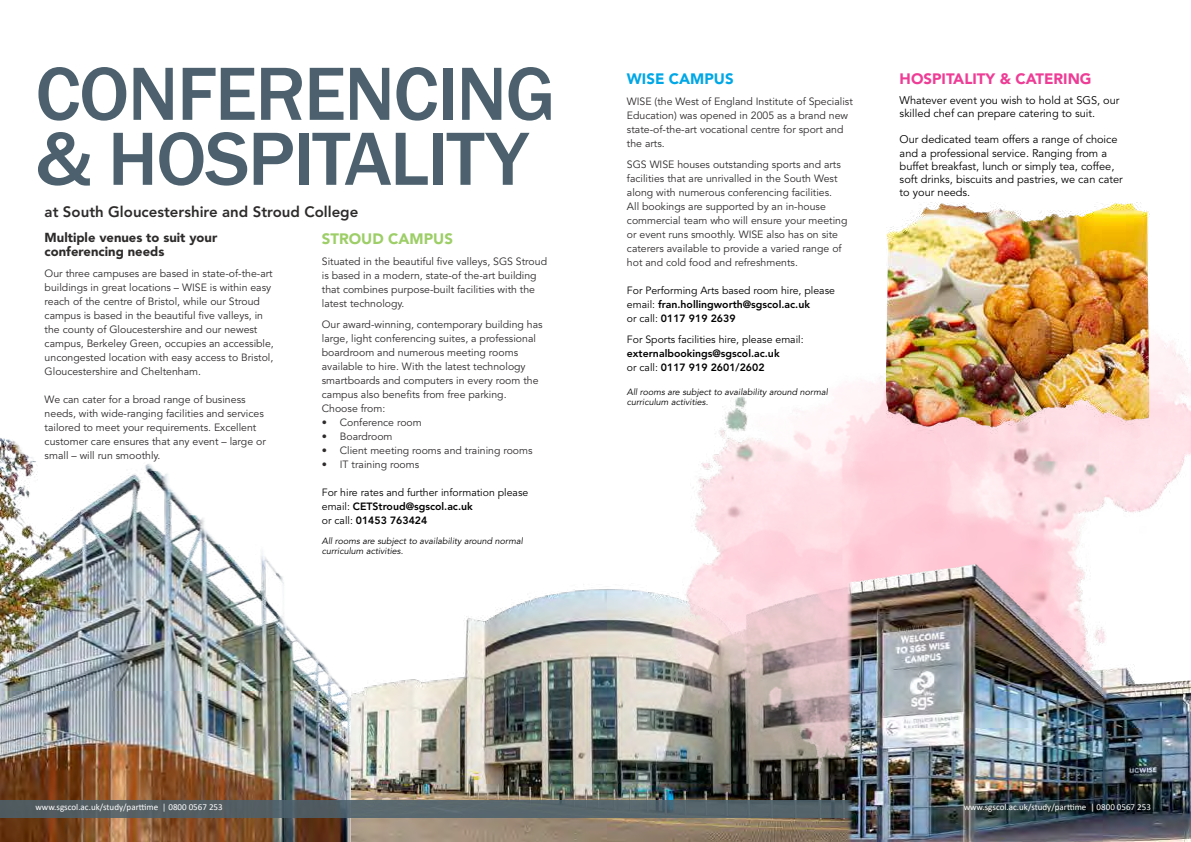
<style>
.page{position:relative;width:1191px;height:842px;background:#fff}
.page>*{position:absolute;margin:0;border:0;box-sizing:border-box;transform-origin:0 0}
.t1{font:500 78px/65px "Franklin Gothic";letter-spacing:-.02em;color:#4c616d}
.t2{font:800 15px "Avenir LT Std";color:#2e2b2b}
.t3{font:900 15px "Avenir LT Std";color:#ee3d96}
.t4{font:900 15px "Avenir LT Std";color:#9dce67}
.t5{font:900 15px "Avenir LT Std";color:#00a7e6}
.t6{font:900 13px/14px "Avenir LT Std";color:#2e2b2b}
.t7{font:11px/13.2px "Avenir LT Std";color:#000}
.t8{font:10.5px/14px "Avenir LT Std";color:#2e2b2b}
.t9{font:10.5px/14px "Avenir LT Std";color:#000}
.t10{font:800 10.5px/14px "Avenir LT Std";color:#000}
.t11{font:italic 9px/10px "Avenir LT Std";color:#000}
.t12{font:9px "Calibri";color:#fff}
.s1{font-weight:800}
.s2{font-weight:400}
</style>
<div class="page">
<img style="left:0;top:438px;width:351px;height:404px">
<img style="left:351px;top:584px;width:236px;height:258px">
<div style="left:0;top:800px;width:1191px;height:17px;background:#556167"></div>
<img style="left:587px;top:337px;width:604px;height:505px">
<img style="left:846px;top:473px;width:345px;height:369px">
<img style="left:886px;top:202px;width:269px;height:246px">
<h1 class="t1" style="left:35px;top:62px;width:521px">CONFERENCING &amp; HOSPITALITY</h1>
<h2 class="t2" style="left:45px;top:203px;width:315px">at South Gloucestershire and Stroud College</h2>
<h2 class="t4" style="left:322px;top:229px;width:133px">STROUD CAMPUS</h2>
<p class="t8" style="left:322px;top:254px;width:227px">Situated in the beautiful five valleys, SGS Stroud is based in a modern, state-of the-art building that combines purpose-built facilities with the latest technology.</p>
<p class="t8" style="left:322px;top:317px;width:222px">Our award-winning, contemporary building has large, light conferencing suites, a professional boardroom and numerous meeting rooms available to hire. With the latest technology smartboards and computers in every room the campus also benefits from free parking.<br>Choose from:</p>
<p class="t8" style="left:322px;top:415px;width:101px">• Conference room</p>
<p class="t8" style="left:322px;top:429px;width:72px">• Boardroom</p>
<p class="t8" style="left:322px;top:443px;width:212px">• Client meeting rooms and training rooms</p>
<p class="t8" style="left:322px;top:457px;width:99px">• IT training rooms</p>
<p class="t9" style="left:322px;top:485px;width:208px">For hire rates and further information please email: <span class="s1">CETStroud@sgscol.ac.uk<br></span>or call: <span class="s1">01453 763424</span></p>
<p class="t11" style="left:322px;top:536px;width:202px">All rooms are subject to availability around normal curriculum activities.</p>
<p class="t6" style="left:45px;top:231px;width:174px">Multiple venues to suit your conferencing needs</p>
<p class="t8" style="left:45px;top:267px;width:231px">Our three campuses are based in state-of-the-art buildings in great locations – WISE is within easy reach of the centre of Bristol, while our Stroud campus is based in the beautiful five valleys, in the county of Gloucestershire and our newest campus, Berkeley Green, occupies an accessible, uncongested location with easy access to Bristol, Gloucestershire and Cheltenham.</p>
<p class="t8" style="left:45px;top:393px;width:223px">We can cater for a broad range of business needs, with wide-ranging facilities and services tailored to meet your requirements. Excellent customer care ensures that any event – large or small – will run smoothly.</p>
<h2 class="t5" style="left:627px;top:69px;width:108px">WISE CAMPUS</h2>
<p class="t8" style="left:627px;top:94px;width:227px">WISE (the West of England Institute of Specialist Education) was opened in 2005 as a brand new state-of-the-art vocational centre for sport and the arts.</p>
<p class="t8" style="left:627px;top:157px;width:222px">SGS WISE houses outstanding sports and arts facilities that are unrivalled in the South West along with numerous conferencing facilities.<br>All bookings are supported by an in-house commercial team who will ensure your meeting or event runs smoothly. WISE also has on site caterers available to provide a varied range of hot and cold food and refreshments.</p>
<p class="t9" style="left:627px;top:283px;width:210px">For Performing Arts based room hire, please email: <span class="s1">fran.hollingworth@sgscol.ac.uk<br></span>or call: <span class="s1">0117 919 2639</span></p>
<p class="t9" style="left:627px;top:332px;width:178px">For Sports facilities hire, please email:</p>
<p class="t10" style="left:627px;top:346px;width:154px">externalbookings@sgscol.ac.uk <span class="s2">or call:</span> 0117 919 2601/2602</p>
<p class="t11" style="left:627px;top:387px;width:202px">All rooms are subject to availability around normal curriculum activities.</p>
<h2 class="t3" style="left:899px;top:69px;width:193px">HOSPITALITY &amp; CATERING</h2>
<p class="t7" style="left:899px;top:94px;width:221px">Whatever event you wish to hold at SGS, our skilled chef can prepare catering to suit.</p>
<p class="t7" style="left:899px;top:133px;width:225px">Our dedicated team offers a range of choice and a professional service. Ranging from a buffet breakfast, lunch or simply tea, coffee, soft drinks, biscuits and pastries, we can cater to your needs.</p>
<p class="t12" style="left:35px;top:801px;width:189px">www.sgscol.ac.uk/study/parttime | 0800 0567 253</p>
<p class="t12" style="left:963px;top:801px;width:189px">www.sgscol.ac.uk/study/parttime | 0800 0567 253</p>
</div>
